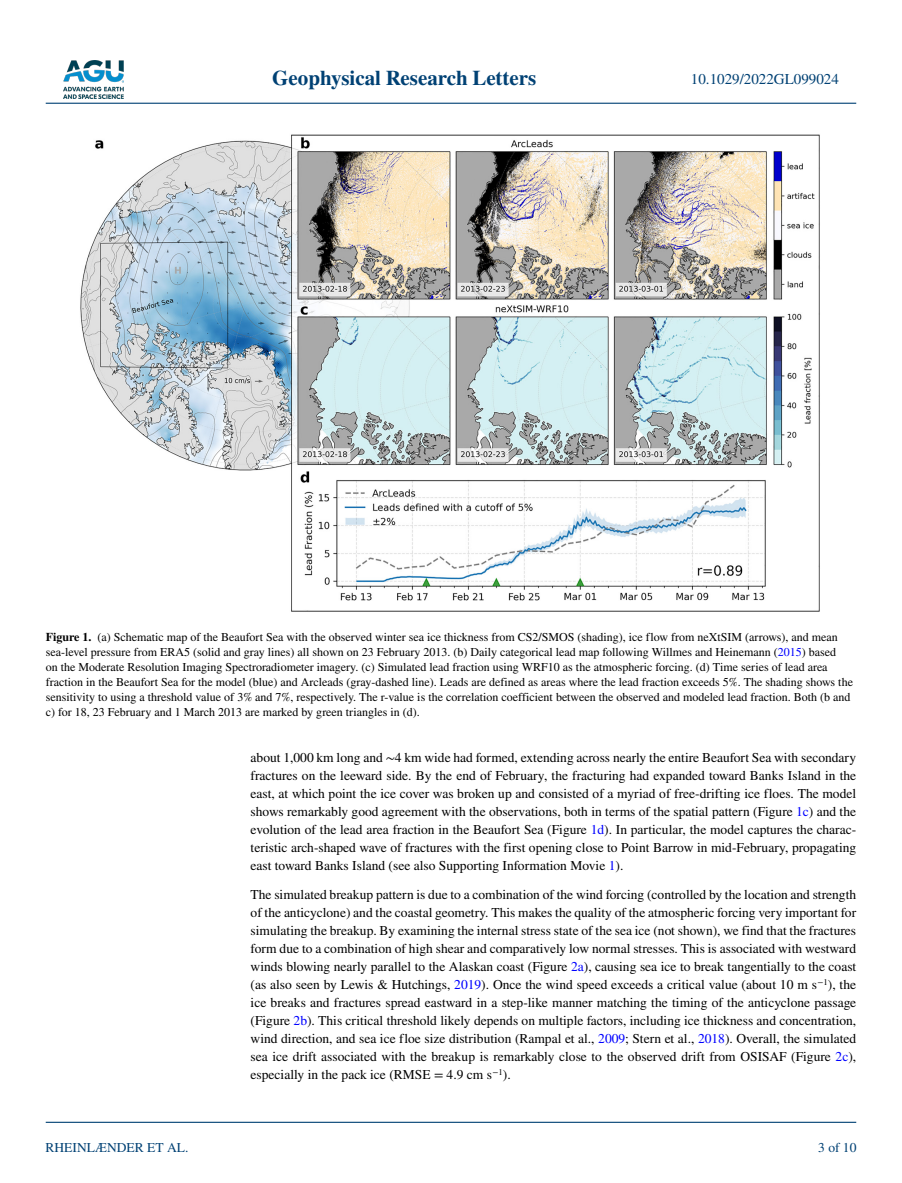
<style>
.page{position:relative;width:902px;height:1183px;background:#fff}
.page>*{position:absolute;margin:0;border:0;box-sizing:border-box;transform-origin:0 0}
.t1{font:700 21px "STIX";color:#004174}
.t2{font:15px "STIX";color:#004174}
.t3{font:13.5px/18px "STIX";color:#000;text-align:justify}
.t4{font:13.5px "STIX";color:#004174}
.t5{font:12px/15px "STIX";color:#000}
.s1{font-weight:700}
.s2{color:#00f}
</style>
<div class="page">
<img style="left:63px;top:60px;width:60px;height:39px">
<hr style="left:46px;top:103px;width:810px;height:1px;background:#004174">
<hr style="left:46px;top:1121px;width:810px;height:1px;background:#004174">
<img style="left:80px;top:134px;width:740px;height:478px">
<h1 class="t1" style="left:272px;top:66px;width:265px">Geophysical Research Letters</h1>
<p class="t2" style="left:691px;top:69px;width:149px">10.1029/2022GL099024</p>
<p class="t5" style="left:46px;top:630px;width:808px"><span class="s1">Figure 1.</span> (a) Schematic map of the Beaufort Sea with the observed winter sea ice thickness from CS2/SMOS (shading), ice flow from neXtSIM (arrows), and mean sea-level pressure from ERA5 (solid and gray lines) all shown on 23 February 2013. (b) Daily categorical lead map following Willmes and Heinemann (<span class="s2">2015</span>) based<br>on the Moderate Resolution Imaging Spectroradiometer imagery. (c) Simulated lead fraction using WRF10 as the atmospheric forcing. (d) Time series of lead area fraction in the Beaufort Sea for the model (blue) and Arcleads (gray-dashed line). Leads are defined as areas where the lead fraction exceeds 5%. The shading shows the sensitivity to using a threshold value of 3% and 7%, respectively. The r-value is the correlation coefficient between the observed and modeled lead fraction. Both (b and c) for 18, 23 February and 1 March 2013 are marked by green triangles in (d).</p>
<p class="t4" style="left:45px;top:1138px;width:144px">RHEINLÆNDER ET AL.</p>
<p class="t3" style="left:250px;top:749px;width:607px">about 1,000 km long and ∼4 km wide had formed, extending across nearly the entire Beaufort Sea with secondary fractures on the leeward side. By the end of February, the fracturing had expanded toward Banks Island in the east, at which point the ice cover was broken up and consisted of a myriad of free-drifting ice floes. The model shows remarkably good agreement with the observations, both in terms of the spatial pattern (Figure <span class="s2">1c</span>) and the evolution of the lead area fraction in the Beaufort Sea (Figure <span class="s2">1d</span>). In particular, the model captures the charac&shy;teristic arch-shaped wave of fractures with the first opening close to Point Barrow in mid-February, propagating east toward Banks Island (see also Supporting Information Movie <span class="s2">1</span>).</p>
<p class="t3" style="left:250px;top:886px;width:607px">The simulated breakup pattern is due to a combination of the wind forcing (controlled by the location and strength of the anticyclone) and the coastal geometry. This makes the quality of the atmospheric forcing very important for simulating the breakup. By examining the internal stress state of the sea ice (not shown), we find that the fractures form due to a combination of high shear and comparatively low normal stresses. This is associated with westward winds blowing nearly parallel to the Alaskan coast (Figure <span class="s2">2a</span>), causing sea ice to break tangentially to the coast (as also seen by Lewis &amp; Hutchings, <span class="s2">2019</span>). Once the wind speed exceeds a critical value (about 10 m s<sup>−1</sup>), the ice breaks and fractures spread eastward in a step-like manner matching the timing of the anticyclone passage (Figure <span class="s2">2b</span>). This critical threshold likely depends on multiple factors, including ice thickness and concentration, wind direction, and sea ice floe size distribution (Rampal et al., <span class="s2">2009</span>; Stern et al., <span class="s2">2018</span>). Overall, the simulated sea ice drift associated with the breakup is remarkably close to the observed drift from OSISAF (Figure <span class="s2">2c</span>), especially in the pack ice (RMSE = 4.9 cm s<sup>−1</sup>).</p>
<p class="t4" style="left:818px;top:1138px;width:40px">3 of 10</p>
</div>
